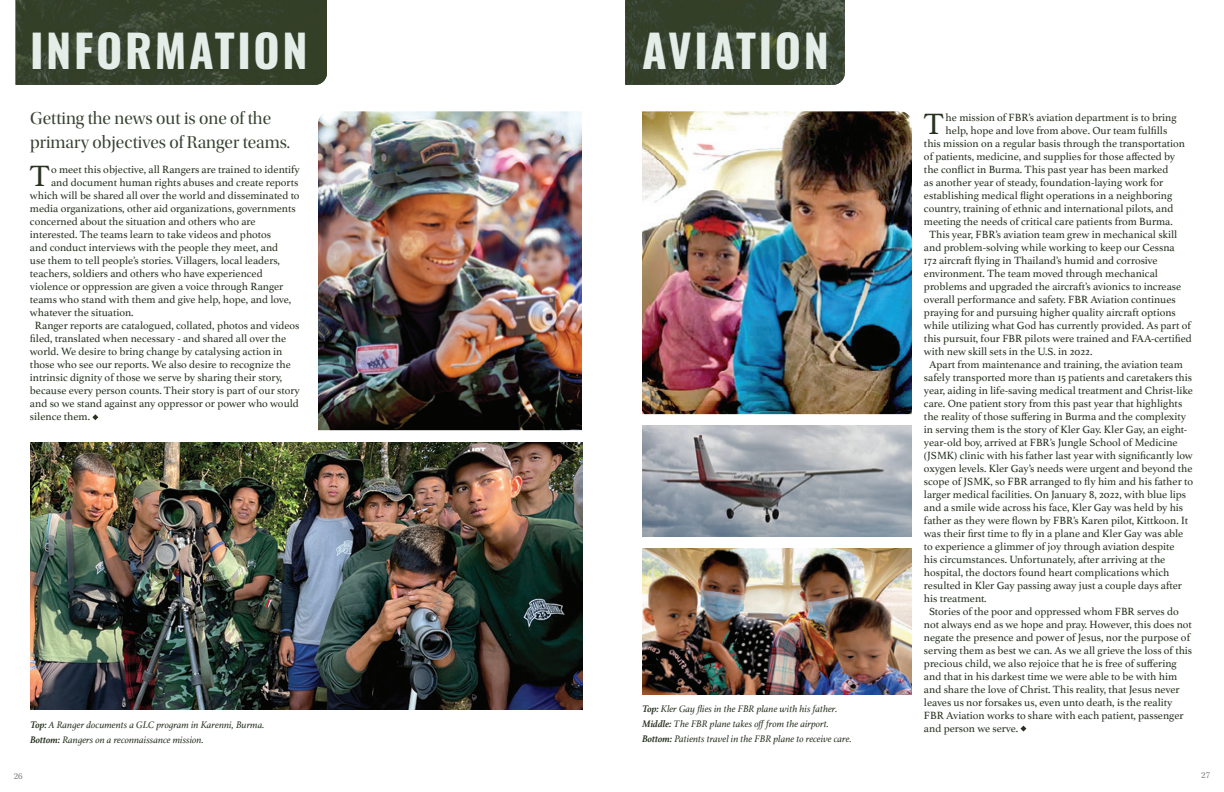
<style>
.page{position:relative;width:1224px;height:792px;background:#fff}
.page>*{position:absolute;margin:0;border:0;box-sizing:border-box;transform-origin:0 0}
.t1{font:44.9px "Oswald";letter-spacing:.06em;color:#e5ede8}
.t2{font:30.8px "Athelas";color:#273220}
.t3{font:18px/23.6px "Utopia Std Disp";color:#374231}
.t4{font:11px "Athelas";color:#273220}
.t5{font:italic 10px/15px "Athelas";color:#273220}
.t6{font:9px "Utopia Std";color:#7d7f7d}
.s1{font-weight:700}
</style>
<div class="page">
<img style="left:16px;top:0;width:311px;height:85px">
<img style="left:625px;top:0;width:220px;height:85px">
<img style="left:30px;top:442px;width:552px;height:267px">
<img style="left:318px;top:111px;width:264px;height:319px">
<img style="left:642px;top:111px;width:270px;height:303px">
<img style="left:642px;top:426px;width:270px;height:110px">
<img style="left:642px;top:548px;width:270px;height:147px">
<svg style="left:92px;top:414px;width:6px;height:6px"></svg>
<svg style="left:1020px;top:726px;width:6px;height:6px"></svg>
<h1 class="t1" style="left:30px;top:10px;width:279px">INFORMATION</h1>
<h1 class="t1" style="left:642px;top:11px;width:189px">AVIATION</h1>
<h3 class="t3" style="left:30px;top:107px;width:261px">Getting the news out is one of the primary objectives of Ranger teams.</h3>
<h2 class="t2" style="left:30px;top:152px;width:21px">T</h2>
<p class="t4" style="left:51px;top:161px;width:250px">o meet this objective, all Rangers are trained to identify</p>
<p class="t4" style="left:51px;top:174px;width:249px">and document human rights abuses and create reports</p>
<p class="t4" style="left:30px;top:187px;width:271px">which will be shared all over the world and disseminated to</p>
<p class="t4" style="left:30px;top:200px;width:267px">media organizations, other aid organizations, governments</p>
<p class="t4" style="left:30px;top:213px;width:227px">concerned about the situation and others who are</p>
<p class="t4" style="left:30px;top:226px;width:243px">interested. The teams learn to take videos and photos</p>
<p class="t4" style="left:30px;top:239px;width:250px">and conduct interviews with the people they meet, and</p>
<p class="t4" style="left:30px;top:252px;width:252px">use them to tell people’s stories. Villagers, local leaders,</p>
<p class="t4" style="left:30px;top:265px;width:234px">teachers, soldiers and others who have experienced</p>
<p class="t4" style="left:30px;top:278px;width:255px">violence or oppression are given a voice through Ranger</p>
<p class="t4" style="left:30px;top:291px;width:263px">teams who stand with them and give help, hope, and love,</p>
<p class="t4" style="left:30px;top:304px;width:105px">whatever the situation.</p>
<p class="t4" style="left:35px;top:317px;width:266px">Ranger reports are catalogued, collated, photos and videos</p>
<p class="t4" style="left:30px;top:330px;width:258px">filed, translated when necessary - and shared all over the</p>
<p class="t4" style="left:30px;top:343px;width:254px">world. We desire to bring change by catalysing action in</p>
<p class="t4" style="left:30px;top:356px;width:262px">those who see our reports. We also desire to recognize the</p>
<p class="t4" style="left:30px;top:369px;width:254px">intrinsic dignity of those we serve by sharing their story,</p>
<p class="t4" style="left:30px;top:382px;width:271px">because every person counts. Their story is part of our story</p>
<p class="t4" style="left:30px;top:395px;width:270px">and so we stand against any oppressor or power who would</p>
<p class="t4" style="left:30px;top:408px;width:62px">silence them.</p>
<p class="t5" style="left:30px;top:717px;width:236px"><span class="s1">Top:</span> A Ranger documents a GLC program in Karenni, Burma.<br><span class="s1">Bottom:</span> Rangers on a reconnaissance mission.</p>
<p class="t5" style="left:642px;top:701px;width:211px"><span class="s1">Top:</span> Kler Gay flies in the FBR plane with his father.<br><span class="s1">Middle:</span> The FBR plane takes off from the airport.<br><span class="s1">Bottom:</span> Patients travel in the FBR plane to receive care.</p>
<h2 class="t2" style="left:924px;top:99px;width:21px">T</h2>
<p class="t4" style="left:946px;top:108px;width:233px">he mission of FBR’s aviation department is to bring</p>
<p class="t4" style="left:946px;top:121px;width:223px">help, hope and love from above. Our team fulfills</p>
<p class="t4" style="left:924px;top:134px;width:263px">this mission on a regular basis through the transportation</p>
<p class="t4" style="left:924px;top:147px;width:253px">of patients, medicine, and supplies for those affected by</p>
<p class="t4" style="left:924px;top:160px;width:246px">the conflict in Burma. This past year has been marked</p>
<p class="t4" style="left:924px;top:173px;width:241px">as another year of steady, foundation-laying work for</p>
<p class="t4" style="left:924px;top:186px;width:250px">establishing medical flight operations in a neighboring</p>
<p class="t4" style="left:924px;top:199px;width:251px">country, training of ethnic and international pilots, and</p>
<p class="t4" style="left:924px;top:212px;width:250px">meeting the needs of critical care patients from Burma.</p>
<p class="t4" style="left:929px;top:225px;width:250px">This year, FBR’s aviation team grew in mechanical skill</p>
<p class="t4" style="left:924px;top:238px;width:252px">and problem-solving while working to keep our Cessna</p>
<p class="t4" style="left:924px;top:251px;width:235px">172 aircraft flying in Thailand’s humid and corrosive</p>
<p class="t4" style="left:924px;top:264px;width:236px">environment. The team moved through mechanical</p>
<p class="t4" style="left:924px;top:277px;width:259px">problems and upgraded the aircraft’s avionics to increase</p>
<p class="t4" style="left:924px;top:290px;width:253px">overall performance and safety. FBR Aviation continues</p>
<p class="t4" style="left:924px;top:303px;width:253px">praying for and pursuing higher quality aircraft options</p>
<p class="t4" style="left:924px;top:316px;width:268px">while utilizing what God has currently provided. As part of</p>
<p class="t4" style="left:924px;top:329px;width:269px">this pursuit, four FBR pilots were trained and FAA-certified</p>
<p class="t4" style="left:924px;top:342px;width:170px">with new skill sets in the U.S. in 2022.</p>
<p class="t4" style="left:929px;top:355px;width:255px">Apart from maintenance and training, the aviation team</p>
<p class="t4" style="left:924px;top:368px;width:270px">safely transported more than 15 patients and caretakers this</p>
<p class="t4" style="left:924px;top:381px;width:270px">year, aiding in life-saving medical treatment and Christ-like</p>
<p class="t4" style="left:924px;top:394px;width:260px">care. One patient story from this past year that highlights</p>
<p class="t4" style="left:924px;top:407px;width:264px">the reality of those suffering in Burma and the complexity</p>
<p class="t4" style="left:924px;top:420px;width:265px">in serving them is the story of Kler Gay. Kler Gay, an eight-</p>
<p class="t4" style="left:924px;top:433px;width:255px">year-old boy, arrived at FBR’s Jungle School of Medicine</p>
<p class="t4" style="left:924px;top:446px;width:270px">(JSMK) clinic with his father last year with significantly low</p>
<p class="t4" style="left:924px;top:459px;width:270px">oxygen levels. Kler Gay’s needs were urgent and beyond the</p>
<p class="t4" style="left:924px;top:472px;width:271px">scope of JSMK, so FBR arranged to fly him and his father to</p>
<p class="t4" style="left:924px;top:485px;width:264px">larger medical facilities. On January 8, 2022, with blue lips</p>
<p class="t4" style="left:924px;top:498px;width:261px">and a smile wide across his face, Kler Gay was held by his</p>
<p class="t4" style="left:924px;top:511px;width:266px">father as they were flown by FBR’s Karen pilot, Kittkoon. It</p>
<p class="t4" style="left:924px;top:524px;width:261px">was their first time to fly in a plane and Kler Gay was able</p>
<p class="t4" style="left:924px;top:537px;width:252px">to experience a glimmer of joy through aviation despite</p>
<p class="t4" style="left:924px;top:550px;width:243px">his circumstances. Unfortunately, after arriving at the</p>
<p class="t4" style="left:924px;top:563px;width:247px">hospital, the doctors found heart complications which</p>
<p class="t4" style="left:924px;top:576px;width:260px">resulted in Kler Gay passing away just a couple days after</p>
<p class="t4" style="left:924px;top:589px;width:64px">his treatment.</p>
<p class="t4" style="left:929px;top:602px;width:251px">Stories of the poor and oppressed whom FBR serves do</p>
<p class="t4" style="left:924px;top:615px;width:270px">not always end as we hope and pray. However, this does not</p>
<p class="t4" style="left:924px;top:628px;width:268px">negate the presence and power of Jesus, nor the purpose of</p>
<p class="t4" style="left:924px;top:641px;width:270px">serving them as best we can. As we all grieve the loss of this</p>
<p class="t4" style="left:924px;top:654px;width:254px">precious child, we also rejoice that he is free of suffering</p>
<p class="t4" style="left:924px;top:667px;width:255px">and that in his darkest time we were able to be with him</p>
<p class="t4" style="left:924px;top:680px;width:257px">and share the love of Christ. This reality, that Jesus never</p>
<p class="t4" style="left:924px;top:693px;width:250px">leaves us nor forsakes us, even unto death, is the reality</p>
<p class="t4" style="left:924px;top:706px;width:261px">FBR Aviation works to share with each patient, passenger</p>
<p class="t4" style="left:924px;top:719px;width:96px">and person we serve.</p>
<p class="t6" style="left:14px;top:771px;width:10px">26</p>
<p class="t6" style="left:1201px;top:770px;width:10px">27</p>
</div>
